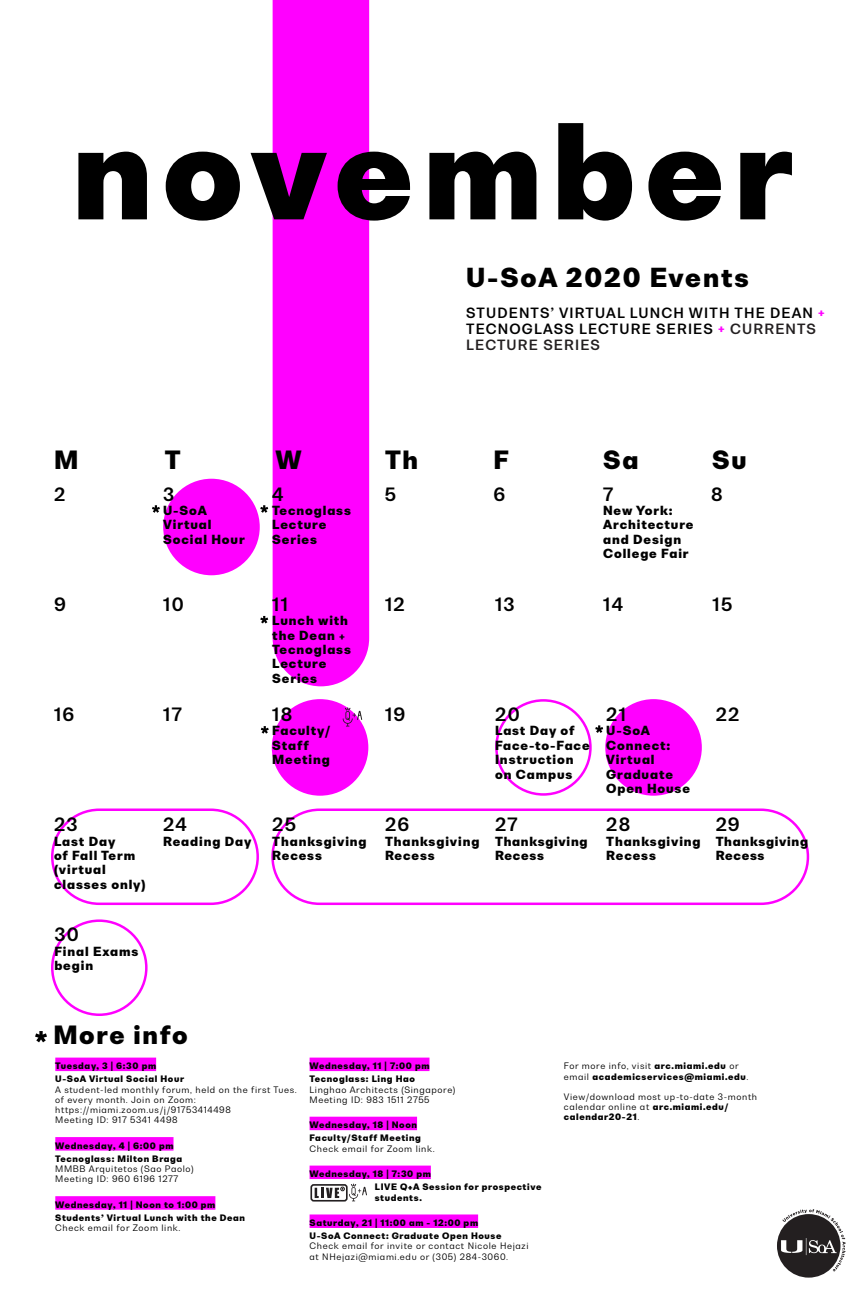
<style>
.page{position:relative;width:864px;height:1296px;background:#fff}
.page>*{position:absolute;margin:0;border:0;box-sizing:border-box;transform-origin:0 0}
.t1{font:900 125px "Bw Nista Geometric DEMO";letter-spacing:.075em;color:#000}
.t2{font:900 25px "Bw Nista Geometric DEMO";letter-spacing:.075em;color:#000}
.t3{font:900 24px "Bw Nista Geometric DEMO";letter-spacing:.07em;color:#000}
.t4{font:700 17.5px "Bw Nista Geometric DEMO";letter-spacing:.075em;color:#000}
.t5{font:700 13.5px/16.2px "Bw Nista Geometric DEMO";letter-spacing:.085em;color:#000}
.t6{font:900 12px/14.4px "Bw Nista Geometric DEMO";letter-spacing:.075em;color:#000}
.t7{font:8.5px/10.2px "Bw Nista Geometric DEMO";letter-spacing:.075em;color:#000}
.t8{font:900 8.5px/10.2px "Bw Nista Geometric DEMO";letter-spacing:.075em;color:#000}
.s1{color:#f0f}
.s2{color:#231f20}
.s3{font-weight:700}
.s4{font-weight:900}
.s5{font-weight:400}
</style>
<div class="page">
<div style="left:273px;top:0;width:96px;height:686px;background:#f0f"></div>
<div style="left:51px;top:809px;width:208px;height:96px;border:2px solid #f0f;border-radius:47px"></div>
<div style="left:271px;top:809px;width:538px;height:96px;border:2px solid #f0f;border-radius:47px"></div>
<div style="left:607px;top:700px;width:94px;height:94px;background:#f0f;border-radius:50%"></div>
<div style="left:605px;top:699px;width:97px;height:97px;border:2px solid #f0f;border-radius:50%"></div>
<div style="left:51px;top:919px;width:97px;height:97px;border:2px solid #f0f;border-radius:50%"></div>
<div style="left:164px;top:480px;width:95px;height:94px;background:#f0f;border-radius:50%"></div>
<div style="left:163px;top:479px;width:97px;height:96px;border:2px solid #f0f;border-radius:50%"></div>
<div style="left:495px;top:699px;width:97px;height:97px;border:2px solid #f0f;border-radius:50%"></div>
<svg style="left:152px;top:505px;width:8px;height:8px"></svg>
<svg style="left:260px;top:616px;width:8px;height:8px"></svg>
<svg style="left:260px;top:505px;width:8px;height:8px"></svg>
<svg style="left:261px;top:700px;width:106px;height:94px"></svg>
<div style="left:55px;top:1058px;width:101px;height:13px;background:#f0f"></div>
<div style="left:55px;top:1137px;width:119px;height:14px;background:#f0f"></div>
<div style="left:55px;top:1196px;width:160px;height:14px;background:#f0f"></div>
<div style="left:310px;top:1058px;width:120px;height:13px;background:#f0f"></div>
<div style="left:310px;top:1117px;width:107px;height:13px;background:#f0f"></div>
<div style="left:310px;top:1166px;width:121px;height:13px;background:#f0f"></div>
<div style="left:310px;top:1214px;width:168px;height:14px;background:#f0f"></div>
<div style="left:310px;top:1184px;width:38px;height:18px;border:2px solid #231f20;border-radius:2px"></div>
<svg style="left:315px;top:1184px;width:52px;height:17px"></svg>
<svg style="left:595px;top:725px;width:8px;height:8px"></svg>
<svg style="left:777px;top:1209px;width:69px;height:69px"></svg>
<svg style="left:35px;top:1031px;width:12px;height:11px"></svg>
<p class="t1" style="left:72px;top:86px;width:723px">november</p>
<p class="t2" style="left:466px;top:261px;width:284px">U-SoA 2020 Events</p>
<p class="t5" style="left:466px;top:305px;width:360px">STUDENTS’ VIRTUAL LUNCH WITH THE DEAN <span class="s1">+<br></span>TECNOGLASS LECTURE SERIES <span class="s1">+</span> <span class="s2">CURRENTS<br>LECTURE SERIES</span></p>
<p class="t3" style="left:54px;top:443px;width:26px">M</p>
<p class="t3" style="left:165px;top:443px;width:17px">T</p>
<p class="t3" style="left:275px;top:443px;width:28px">W</p>
<p class="t3" style="left:385px;top:443px;width:35px">Th</p>
<p class="t3" style="left:494px;top:443px;width:17px">F</p>
<p class="t3" style="left:603px;top:443px;width:37px">Sa</p>
<p class="t3" style="left:712px;top:443px;width:36px">Su</p>
<p class="t4" style="left:54px;top:482px;width:13px">2</p>
<p class="t4" style="left:163px;top:482px;width:13px">3</p>
<p class="t6" style="left:163px;top:503px;width:83px">U-SoA<br>Virtual<br>Social Hour</p>
<p class="t4" style="left:272px;top:482px;width:13px">4</p>
<p class="t6" style="left:272px;top:503px;width:80px">Tecnoglass<br>Lecture<br>Series</p>
<p class="t4" style="left:385px;top:482px;width:13px">5</p>
<p class="t4" style="left:494px;top:482px;width:13px">6</p>
<p class="t4" style="left:603px;top:482px;width:12px">7</p>
<p class="t6" style="left:603px;top:503px;width:92px">New York:<br>Architecture and Design<br>College Fair</p>
<p class="t4" style="left:711px;top:482px;width:13px">8</p>
<p class="t4" style="left:54px;top:592px;width:13px">9</p>
<p class="t4" style="left:163px;top:592px;width:22px">10</p>
<p class="t4" style="left:54px;top:703px;width:22px">16</p>
<p class="t4" style="left:163px;top:703px;width:20px">17</p>
<p class="t4" style="left:54px;top:813px;width:25px">23</p>
<p class="t6" style="left:54px;top:834px;width:63px">Last Day</p>
<p class="t6" style="left:54px;top:848px;width:83px">of Fall Term</p>
<p class="t6" style="left:54px;top:863px;width:93px">(virtual classes only)</p>
<p class="t4" style="left:163px;top:813px;width:25px">24</p>
<p class="t6" style="left:163px;top:834px;width:90px">Reading Day</p>
<p class="t4" style="left:272px;top:592px;width:17px">11</p>
<p class="t6" style="left:272px;top:613px;width:77px">Lunch with the Dean <span class="s3">+</span></p>
<p class="t6" style="left:272px;top:642px;width:80px">Tecnoglass<br>Lecture<br>Series</p>
<p class="t4" style="left:272px;top:703px;width:22px">18</p>
<p class="t6" style="left:272px;top:724px;width:60px">Faculty/</p>
<p class="t6" style="left:272px;top:738px;width:38px">Staff</p>
<p class="t6" style="left:272px;top:753px;width:59px">Meeting</p>
<p class="t4" style="left:272px;top:813px;width:25px">25</p>
<p class="t6" style="left:272px;top:834px;width:96px">Thanksgiving</p>
<p class="t6" style="left:272px;top:848px;width:51px">Recess</p>
<p class="t4" style="left:385px;top:592px;width:21px">12</p>
<p class="t4" style="left:495px;top:592px;width:21px">13</p>
<p class="t4" style="left:603px;top:592px;width:21px">14</p>
<p class="t4" style="left:713px;top:592px;width:21px">15</p>
<p class="t4" style="left:385px;top:703px;width:22px">19</p>
<p class="t4" style="left:385px;top:813px;width:26px">26</p>
<p class="t6" style="left:385px;top:834px;width:96px">Thanksgiving</p>
<p class="t6" style="left:385px;top:848px;width:51px">Recess</p>
<p class="t4" style="left:495px;top:703px;width:26px">20</p>
<p class="t6" style="left:495px;top:724px;width:96px">Last Day of<br>Face-to-Face<br>Instruction on Campus</p>
<p class="t4" style="left:495px;top:813px;width:24px">27</p>
<p class="t6" style="left:495px;top:834px;width:94px">Thanksgiving</p>
<p class="t6" style="left:495px;top:848px;width:50px">Recess</p>
<p class="t4" style="left:606px;top:703px;width:21px">21</p>
<p class="t6" style="left:606px;top:724px;width:65px">U-SoA<br>Connect:</p>
<p class="t6" style="left:606px;top:753px;width:68px">Virtual<br>Graduate</p>
<p class="t6" style="left:606px;top:781px;width:85px">Open House</p>
<p class="t4" style="left:606px;top:813px;width:26px">28</p>
<p class="t6" style="left:606px;top:834px;width:96px">Thanksgiving</p>
<p class="t6" style="left:606px;top:848px;width:51px">Recess</p>
<p class="t4" style="left:716px;top:703px;width:25px">22</p>
<p class="t4" style="left:716px;top:813px;width:26px">29</p>
<p class="t6" style="left:716px;top:834px;width:94px">Thanksgiving</p>
<p class="t6" style="left:716px;top:848px;width:50px">Recess</p>
<p class="t4" style="left:54px;top:923px;width:26px">30</p>
<p class="t6" style="left:54px;top:944px;width:85px">Final Exams begin</p>
<p class="t3" style="left:53px;top:1019px;width:136px">More info</p>
<p class="t8" style="left:55px;top:1061px;width:102px">Tuesday, 3 | 6:30 pm</p>
<p class="t8" style="left:55px;top:1074px;width:130px">U-SoA Virtual Social Hour</p>
<p class="t7" style="left:55px;top:1084px;width:243px">A student-led monthly forum, held on the first Tues. of every month. Join on Zoom:</p>
<p class="t7" style="left:55px;top:1104px;width:177px">https://miami.zoom.us/j/91753414498</p>
<p class="t7" style="left:55px;top:1115px;width:124px">Meeting ID: 917 5341 4498</p>
<p class="t8" style="left:55px;top:1140px;width:120px">Wednesday, 4 | 6:00 pm</p>
<p class="t8" style="left:55px;top:1153px;width:129px">Tecnoglass: Milton Braga</p>
<p class="t7" style="left:55px;top:1164px;width:140px">MMBB Arquitetos (Sao Paolo)</p>
<p class="t7" style="left:55px;top:1174px;width:124px">Meeting ID: 960 6196 1277</p>
<p class="t8" style="left:55px;top:1200px;width:162px">Wednesday, 11 | Noon to 1:00 pm</p>
<p class="t8" style="left:55px;top:1213px;width:191px">Students’ Virtual Lunch with the Dean</p>
<p class="t7" style="left:55px;top:1223px;width:127px">Check email for Zoom link.</p>
<p class="t8" style="left:310px;top:1061px;width:121px">Wednesday, 11 | 7:00 pm</p>
<p class="t8" style="left:310px;top:1074px;width:107px">Tecnoglass: Ling Hao</p>
<p class="t7" style="left:310px;top:1084px;width:147px">Linghao Architects (Singapore)</p>
<p class="t7" style="left:310px;top:1094px;width:121px">Meeting ID: 983 1511 2755</p>
<p class="t8" style="left:310px;top:1120px;width:109px">Wednesday, 18 | Noon</p>
<p class="t8" style="left:310px;top:1133px;width:113px">Faculty/Staff Meeting</p>
<p class="t7" style="left:310px;top:1143px;width:127px">Check email for Zoom link.</p>
<p class="t8" style="left:310px;top:1169px;width:123px">Wednesday, 18 | 7:30 pm</p>
<p class="t8" style="left:375px;top:1182px;width:168px">LIVE Q+A Session for prospective students.</p>
<p class="t8" style="left:310px;top:1218px;width:170px">Saturday, 21 | 11:00 am - 12:00 pm</p>
<p class="t8" style="left:310px;top:1231px;width:193px">U-SoA Connect: Graduate Open House</p>
<p class="t7" style="left:310px;top:1241px;width:220px">Check email for invite or contact Nicole Hejazi</p>
<p class="t7" style="left:310px;top:1251px;width:200px">at NHejazi@miami.edu or (305) 284-3060.</p>
<p class="t7" style="left:564px;top:1061px;width:176px">For more info, visit <span class="s4">arc.miami.edu</span> or</p>
<p class="t8" style="left:564px;top:1071px;width:186px"><span class="s5">email</span> academicservices@miami.edu<span class="s5">.</span></p>
<p class="t7" style="left:564px;top:1091px;width:195px">View/download most up-to-date 3-month</p>
<p class="t7" style="left:564px;top:1102px;width:166px">calendar online at <span class="s4">arc.miami.edu/</span></p>
<p class="t8" style="left:564px;top:1112px;width:77px">calendar20-21<span class="s5">.</span></p>
</div>
